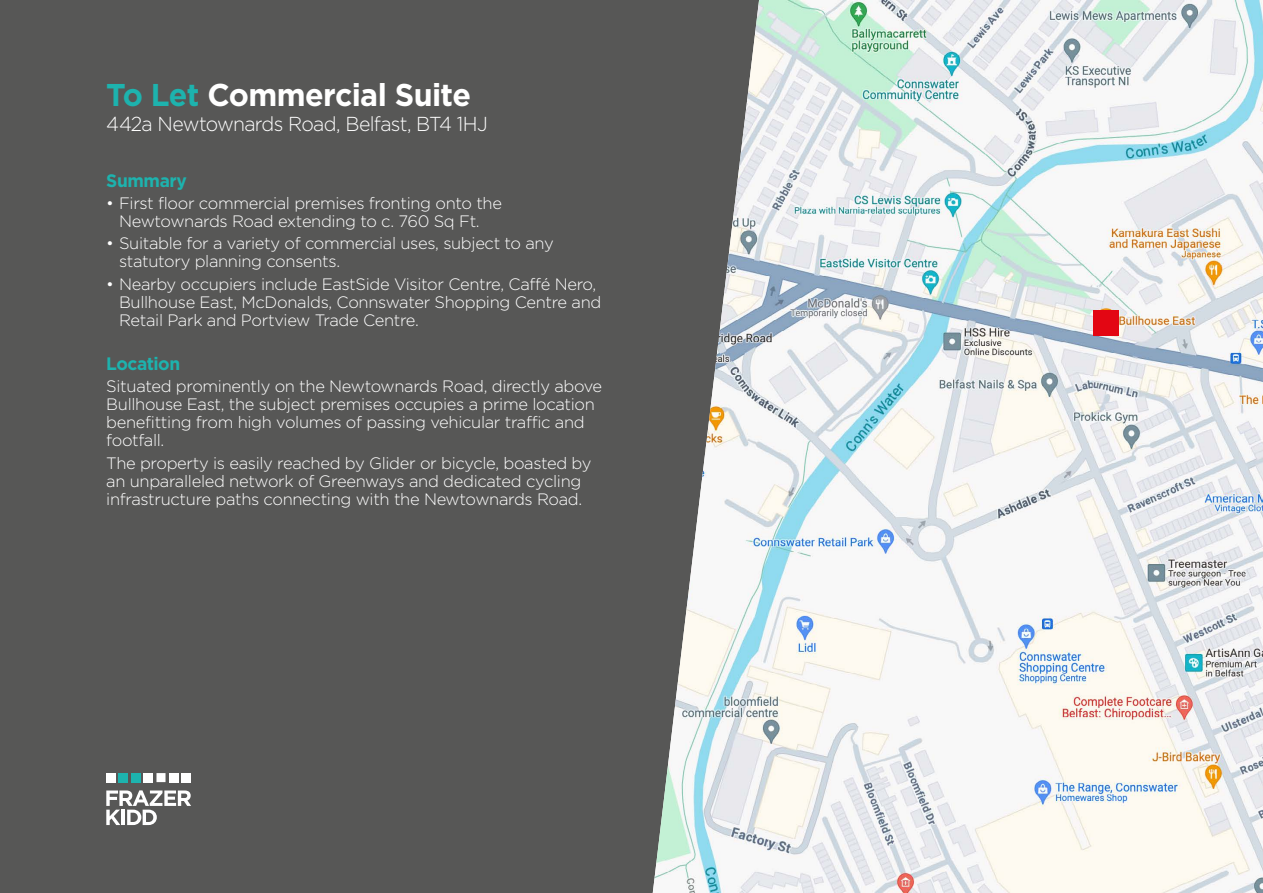
<style>
.page{position:relative;width:1263px;height:893px;background:#575756}
.page>*{position:absolute;margin:0;border:0;box-sizing:border-box;transform-origin:0 0}
.t1{font:700 31.5px "Gotham";letter-spacing:-.02em;color:#fff;scale:.96 1}
.t2{font:300 20.25px "Gotham";letter-spacing:-.035em;color:#fff}
.t3{font:700 18px "Gotham";letter-spacing:-.025em;color:#1db3ae;scale:.96 1}
.t4{font:300 16.5px/18px "Gotham";letter-spacing:-.02em;color:#fff}
.s1{color:#1db3ae}
</style>
<div class="page">
<img style="left:653px;top:0;width:610px;height:893px">
<div style="left:1093px;top:310px;width:25px;height:26px;background:#e30613"></div>
<div style="left:106px;top:773px;width:9px;height:9px;background:#fff"></div>
<div style="left:119px;top:773px;width:9px;height:9px;background:#1db3ae"></div>
<div style="left:131px;top:773px;width:9px;height:9px;background:#1db3ae"></div>
<div style="left:144px;top:773px;width:9px;height:9px;background:#fff"></div>
<div style="left:156px;top:773px;width:10px;height:9px;background:#fff"></div>
<div style="left:169px;top:773px;width:9px;height:9px;background:#fff"></div>
<div style="left:182px;top:773px;width:9px;height:9px;background:#fff"></div>
<svg style="left:106px;top:790px;width:85px;height:35px"></svg>
<h1 class="t1" style="left:106px;top:77px;width:381px"><span class="s1">To Let</span> Commercial Suite</h1>
<p class="t2" style="left:106px;top:113px;width:383px">442a Newtownards Road, Belfast, BT4 1HJ</p>
<p class="t3" style="left:106px;top:170px;width:86px">Summary</p>
<p class="t4" style="left:106px;top:194px;width:397px;text-align:center">• First floor commercial premises fronting onto the<br>Newtownards Road extending to c. 760 Sq Ft.</p>
<p class="t4" style="left:119px;top:234px;width:436px;text-indent:-13px">• Suitable for a variety of commercial uses, subject to any statutory planning consents.</p>
<p class="t4" style="left:119px;top:275px;width:484px;text-indent:-13px">• Nearby occupiers include EastSide Visitor Centre, Caffé Nero,<br>Bullhouse East, McDonalds, Connswater Shopping Centre and<br>Retail Park and Portview Trade Centre.</p>
<p class="t3" style="left:106px;top:353px;width:79px">Location</p>
<p class="t4" style="left:106px;top:377px;width:497px">Situated prominently on the Newtownards Road, directly above Bullhouse East, the subject premises occupies a prime location benefitting from high volumes of passing vehicular traffic and footfall.</p>
<p class="t4" style="left:106px;top:454px;width:487px">The property is easily reached by Glider or bicycle, boasted by an unparalleled network of Greenways and dedicated cycling infrastructure paths connecting with the Newtownards Road.</p>
</div>
